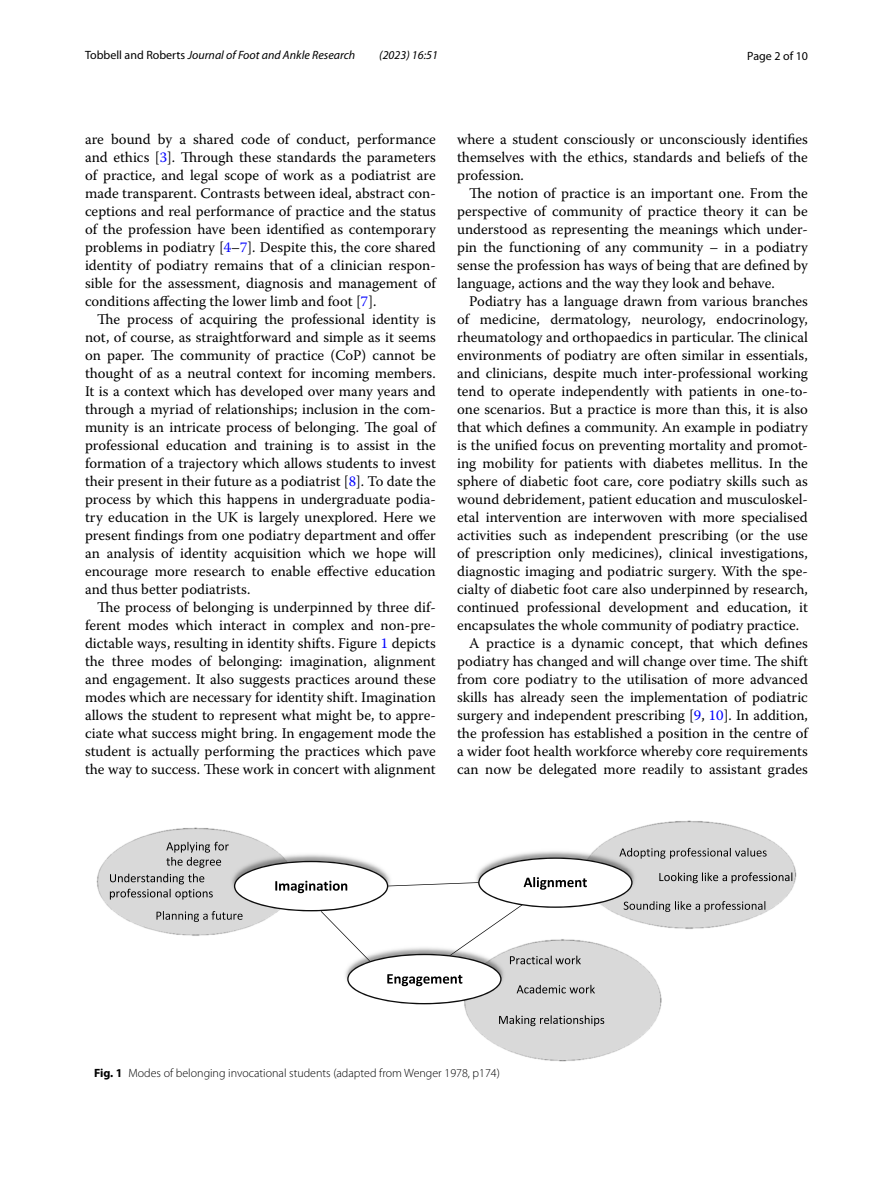
<style>
.page{position:relative;width:893px;height:1187px;background:#fff}
.page>*{position:absolute;margin:0;border:0;box-sizing:border-box;transform-origin:0 0}
.t1{font:14.7px/18px "Warnock Pro";color:#000;text-align:justify}
.t2{font:300 12px "Myriad Pro";color:#000}
.t3{font:italic 12px "Myriad Pro";color:#000}
.t4{font:12px "Myriad Pro";color:#000}
.s1{font-style:normal}
.s2{color:#00f}
.s3{font-weight:700}
</style>
<div class="page">
<img style="left:96px;top:820px;width:701px;height:241px">
<svg style="left:499px;top:1015px;width:105px;height:11px"></svg>
<svg style="left:110px;top:841px;width:682px;height:163px"></svg>
<p class="t3" style="left:85px;top:48px;width:272px"><span class="s1">Tobbell and Roberts</span> Journal of Foot and Ankle Research</p>
<p class="t3" style="left:379px;top:48px;width:60px">(2023) 16:51</p>
<p class="t4" style="left:747px;top:48px;width:62px">Page 2 of 10</p>
<p class="t1" style="left:85px;top:130px;width:352px">are bound by a shared code of conduct, performance and ethics [<span class="s2">3</span>]. Through these standards the parameters of practice, and legal scope of work as a podiatrist are made transparent. Contrasts between ideal, abstract con&shy;ceptions and real performance of practice and the status of the profession have been identified as contemporary problems in podiatry [<span class="s2">4</span>–<span class="s2">7</span>]. Despite this, the core shared identity of podiatry remains that of a clinician respon&shy;sible for the assessment, diagnosis and management of conditions affecting the lower limb and foot [<span class="s2">7</span>].</p>
<p class="t1" style="left:85px;top:310px;width:352px;text-indent:12px">The process of acquiring the professional identity is not, of course, as straightforward and simple as it seems on paper. The community of practice (CoP) cannot be thought of as a neutral context for incoming members.<br>It is a context which has developed over many years and through a myriad of relationships; inclusion in the com&shy;munity is an intricate process of belonging. The goal of professional education and training is to assist in the formation of a trajectory which allows students to invest their present in their future as a podiatrist [<span class="s2">8</span>]. To date the process by which this happens in undergraduate podia&shy;try education in the UK is largely unexplored. Here we present findings from one podiatry department and offer an analysis of identity acquisition which we hope will encourage more research to enable effective education and thus better podiatrists.</p>
<p class="t1" style="left:85px;top:598px;width:352px;text-indent:12px">The process of belonging is underpinned by three dif&shy;ferent modes which interact in complex and non-pre&shy;dictable ways, resulting in identity shifts. Figure <span class="s2">1</span> depicts the three modes of belonging: imagination, alignment and engagement. It also suggests practices around these modes which are necessary for identity shift. Imagination allows the student to represent what might be, to appre&shy;ciate what success might bring. In engagement mode the student is actually performing the practices which pave the way to success. These work in concert with alignment</p>
<p class="t1" style="left:457px;top:130px;width:352px">where a student consciously or unconsciously identifies themselves with the ethics, standards and beliefs of the profession.</p>
<p class="t1" style="left:457px;top:184px;width:352px;text-indent:12px">The notion of practice is an important one. From the perspective of community of practice theory it can be understood as representing the meanings which under&shy;pin the functioning of any community – in a podiatry sense the profession has ways of being that are defined by language, actions and the way they look and behave.</p>
<p class="t1" style="left:469px;top:292px;width:340px">Podiatry has a language drawn from various branches</p>
<p class="t1" style="left:457px;top:310px;width:352px">of medicine, dermatology, neurology, endocrinology,</p>
<p class="t1" style="left:457px;top:328px;width:352px">rheumatology and orthopaedics in particular. The clinical</p>
<p class="t1" style="left:457px;top:346px;width:352px">environments of podiatry are often similar in essentials,</p>
<p class="t1" style="left:457px;top:364px;width:352px">and clinicians, despite much inter-professional working</p>
<p class="t1" style="left:457px;top:382px;width:352px">tend to operate independently with patients in one-to-</p>
<p class="t1" style="left:457px;top:400px;width:352px">one scenarios. But a practice is more than this, it is also</p>
<p class="t1" style="left:457px;top:418px;width:352px">that which defines a community. An example in podiatry</p>
<p class="t1" style="left:457px;top:436px;width:352px">is the unified focus on preventing mortality and promot-</p>
<p class="t1" style="left:457px;top:454px;width:352px">ing mobility for patients with diabetes mellitus. In the</p>
<p class="t1" style="left:457px;top:472px;width:352px">sphere of diabetic foot care, core podiatry skills such as</p>
<p class="t1" style="left:457px;top:490px;width:352px">wound debridement, patient education and musculoskel-</p>
<p class="t1" style="left:457px;top:508px;width:352px">etal intervention are interwoven with more specialised</p>
<p class="t1" style="left:457px;top:526px;width:352px">activities such as independent prescribing (or the use</p>
<p class="t1" style="left:457px;top:544px;width:352px">of prescription only medicines), clinical investigations,</p>
<p class="t1" style="left:457px;top:562px;width:352px">diagnostic imaging and podiatric surgery. With the spe-</p>
<p class="t1" style="left:457px;top:580px;width:352px">cialty of diabetic foot care also underpinned by research,</p>
<p class="t1" style="left:457px;top:598px;width:352px">continued professional development and education, it</p>
<p class="t1" style="left:457px;top:616px;width:343px">encapsulates the whole community of podiatry practice.</p>
<p class="t1" style="left:469px;top:634px;width:340px">A practice is a dynamic concept, that which defines</p>
<p class="t1" style="left:457px;top:652px;width:352px">podiatry has changed and will change over time. The shift</p>
<p class="t1" style="left:457px;top:670px;width:352px">from core podiatry to the utilisation of more advanced</p>
<p class="t1" style="left:457px;top:688px;width:352px">skills has already seen the implementation of podiatric</p>
<p class="t1" style="left:457px;top:706px;width:352px">surgery and independent prescribing [<span class="s2">9</span>, <span class="s2">10</span>]. In addition,</p>
<p class="t1" style="left:457px;top:724px;width:352px">the profession has established a position in the centre of</p>
<p class="t1" style="left:457px;top:742px;width:352px">a wider foot health workforce whereby core requirements</p>
<p class="t1" style="left:457px;top:760px;width:352px">can now be delegated more readily to assistant grades</p>
<p class="t2" style="left:94px;top:1066px;width:407px"><span class="s3">Fig. 1</span> Modes of belonging invocational students (adapted from Wenger 1978, p174)</p>
</div>
